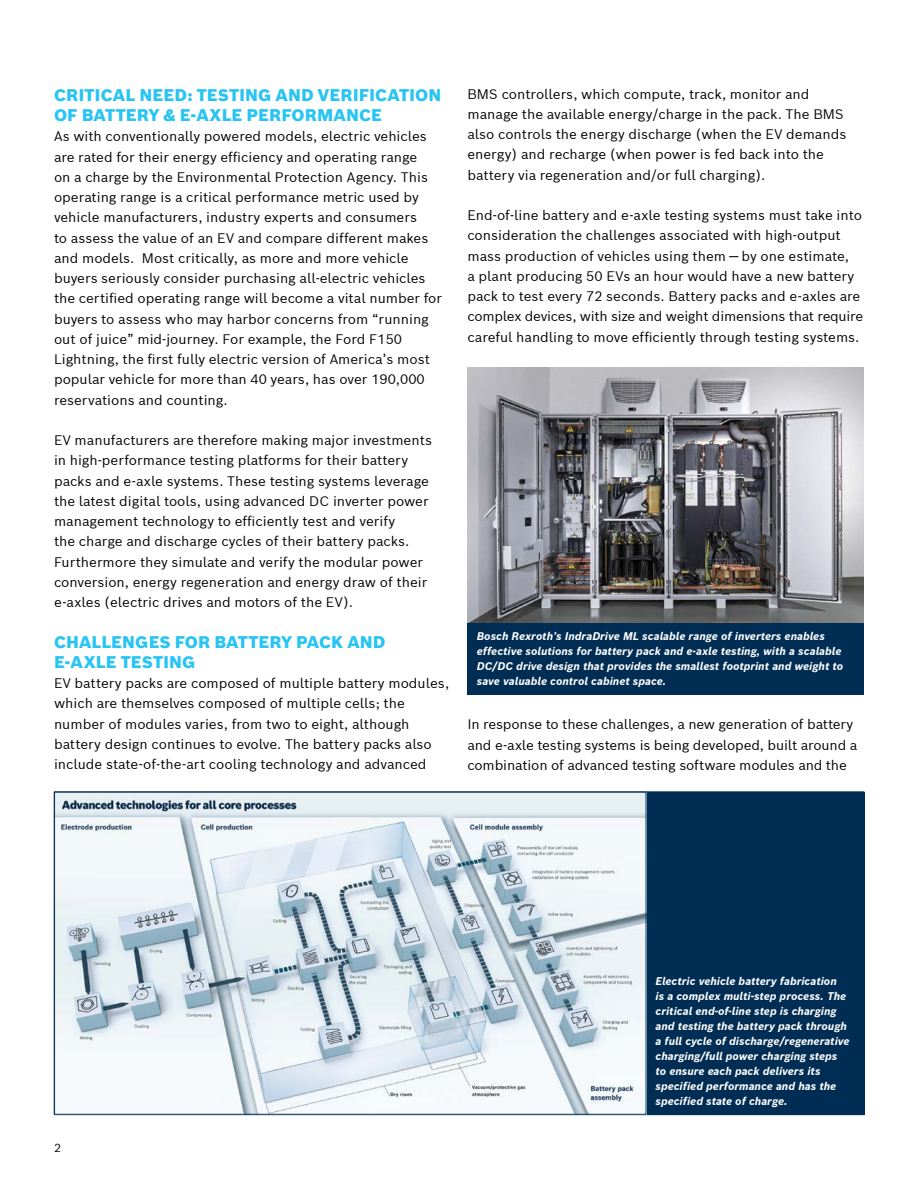
<style>
.page{position:relative;width:918px;height:1188px;background:#fff}
.page>*{position:absolute;margin:0;border:0;box-sizing:border-box;transform-origin:0 0}
.t1{font:900 16.5px/20.2px "Bosch Sans";color:#27c4f4}
.t2{font:13.5px/20.2px "Bosch Sans";color:#000}
.t3{font:11.55px "Bosch Sans";color:#000}
.t4{font:italic 700 10.8px/15px "Bosch Sans";color:#fff}
</style>
<div class="page">
<div style="left:467px;top:622px;width:397px;height:73px;background:#002d53"></div>
<img style="left:467px;top:368px;width:397px;height:254px">
<div style="left:646px;top:792px;width:218px;height:323px;background:#002d53"></div>
<hr style="left:646px;top:792px;width:1px;height:322px;background:#000">
<hr style="left:646px;top:792px;width:218px;height:1px;background:#002d53">
<hr style="left:864px;top:792px;width:1px;height:322px;background:#002d53">
<hr style="left:54px;top:1114px;width:592px;height:1px;background:#002d53">
<img style="left:56px;top:794px;width:588px;height:318px">
<p class="t1" style="left:54px;top:85px;width:389px">CRITICAL NEED: TESTING AND VERIFICATION<br>OF BATTERY &amp; E-AXLE PERFORMANCE</p>
<p class="t2" style="left:54px;top:126px;width:390px">As with conventionally powered models, electric vehicles are rated for their energy efficiency and operating range<br>on a charge by the Environmental Protection Agency. This operating range is a critical performance metric used by vehicle manufacturers, industry experts and consumers<br>to assess the value of an EV and compare different makes and models. Most critically, as more and more vehicle buyers seriously consider purchasing all-electric vehicles the certified operating range will become a vital number for buyers to assess who may harbor concerns from “running out of juice” mid-journey. For example, the Ford F150<br>Lightning, the first fully electric version of America’s most popular vehicle for more than 40 years, has over 190,000 reservations and counting.</p>
<p class="t2" style="left:54px;top:430px;width:380px">EV manufacturers are therefore making major investments in high-performance testing platforms for their battery packs and e-axle systems. These testing systems leverage the latest digital tools, using advanced DC inverter power management technology to efficiently test and verify<br>the charge and discharge cycles of their battery packs.<br>Furthermore they simulate and verify the modular power conversion, energy regeneration and energy draw of their e-axles (electric drives and motors of the EV).</p>
<p class="t1" style="left:54px;top:631px;width:333px">CHALLENGES FOR BATTERY PACK AND<br>E-AXLE TESTING</p>
<p class="t2" style="left:54px;top:673px;width:397px">EV battery packs are composed of multiple battery modules, which are themselves composed of multiple cells; the number of modules varies, from two to eight, although battery design continues to evolve. The battery packs also include state-of-the-art cooling technology and advanced</p>
<p class="t2" style="left:467px;top:83px;width:380px">BMS controllers, which compute, track, monitor and manage the available energy/charge in the pack. The BMS also controls the energy discharge (when the EV demands energy) and recharge (when power is fed back into the battery via regeneration and/or full charging).</p>
<p class="t2" style="left:467px;top:205px;width:397px">End-of-line battery and e-axle testing systems must take into consideration the challenges associated with high-output mass production of vehicles using them — by one estimate,<br>a plant producing 50 EVs an hour would have a new battery pack to test every 72 seconds. Battery packs and e-axles are complex devices, with size and weight dimensions that require careful handling to move efficiently through testing systems.</p>
<p class="t4" style="left:477px;top:629px;width:368px">Bosch Rexroth’s IndraDrive ML scalable range of inverters enables effective solutions for battery pack and e-axle testing, with a scalable DC/DC drive design that provides the smallest footprint and weight to save valuable control cabinet space.</p>
<p class="t2" style="left:467px;top:714px;width:391px">In response to these challenges, a new generation of battery and e-axle testing systems is being developed, built around a combination of advanced testing software modules and the</p>
<p class="t3" style="left:54px;top:1140px;width:9px">2</p>
<p class="t4" style="left:656px;top:974px;width:196px">Electric vehicle battery fabrication<br>is a complex multi-step process. The critical end-of-line step is charging and testing the battery pack through a full cycle of discharge/regenerative charging/full power charging steps to ensure each pack delivers its specified performance and has the specified state of charge.</p>
</div>
